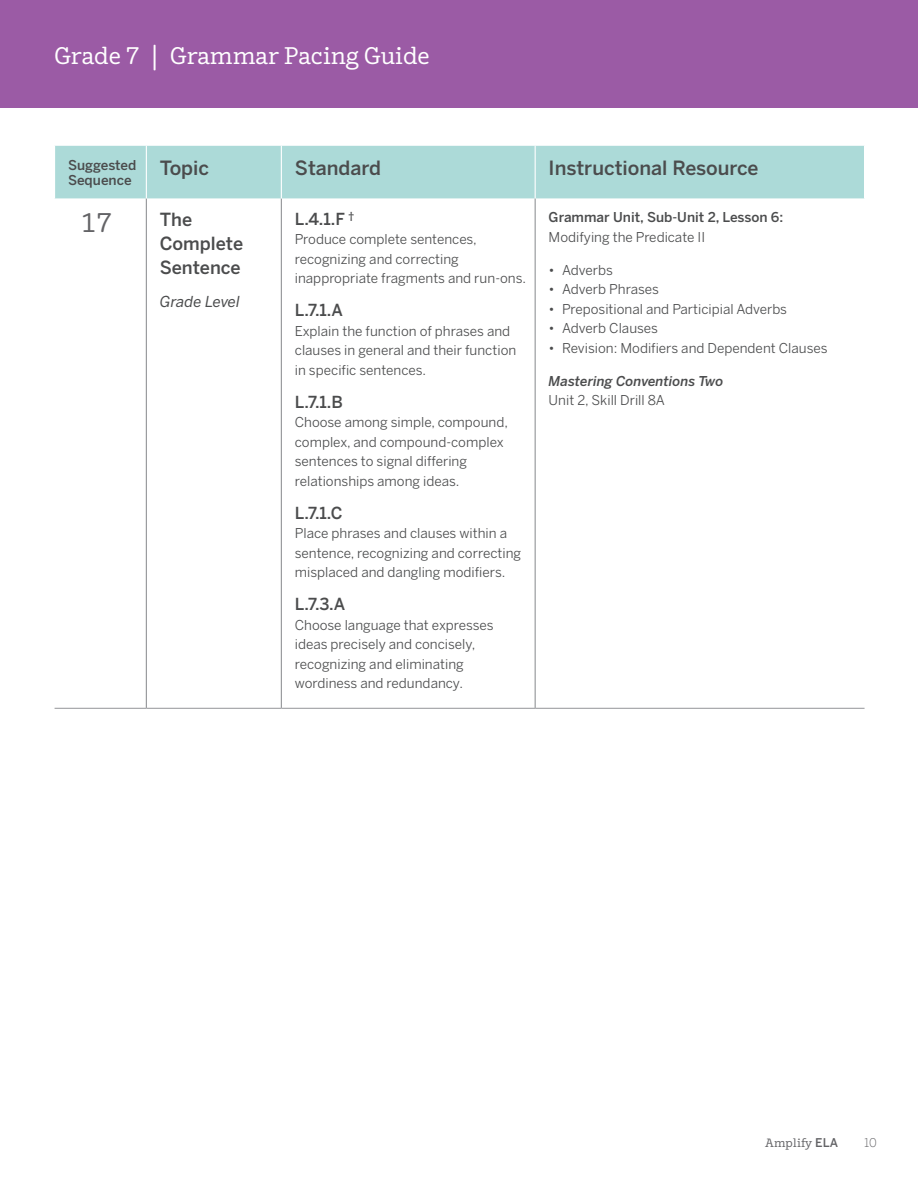
<style>
.page{position:relative;width:918px;height:1188px;background:#fff}
.page>*{position:absolute;margin:0;border:0;box-sizing:border-box;transform-origin:0 0}
.Number{font:27px "Amplify";color:#636366}
.t1{font:24px "Amplify";color:#fff}
.h2_Table_HeaderText{font:500 19.5px "Benton Sans";color:#4b4c4d}
.Table_Topic{font:500 18px/24px "Benton Sans";color:#4b4c4d}
.Standard_Text{font:500 16.5px "Benton Sans";color:#4b4c4d}
.Table_Topic-2{font:italic 15px "Benton Sans";letter-spacing:-.01em;color:#4b4c4d}
.Standard_Text-2{font:13.5px/19.5px "Benton Sans";color:#4b4c4d}
.Table_ResourceCol_1s{font:500 13.5px/19.5px "Benton Sans";color:#4b4c4d}
.Table_ResourceCol{font:italic 500 13.5px/19.5px "Benton Sans";color:#4b4c4d}
.h2_Table_HeaderText-2{font:500 13.5px/15px "Benton Sans";color:#4b4c4d}
.t2{font:12px "Amplify";letter-spacing:.02em;color:#636366}
.t3{font:300 12px "Benton Sans";color:#636366}
.s1{font-size:27px}
.s2{font-weight:400}
.s3{font-weight:400;font-style:normal}
.s4{font-family:"Benton Sans";font-weight:500}
</style>
<div class="page">
<div style="left:0;top:0;width:918px;height:108px;background:#9b5ba5"></div>
<div style="left:55px;top:146px;width:809px;height:52px;background:#acdad8"></div>
<hr style="left:146px;top:708px;width:135px;height:1px;background:#939598">
<hr style="left:281px;top:708px;width:254px;height:1px;background:#939598">
<hr style="left:535px;top:708px;width:330px;height:1px;background:#939598">
<hr style="left:535px;top:198px;width:1px;height:510px;background:#939598">
<hr style="left:146px;top:198px;width:1px;height:510px;background:#939598">
<hr style="left:281px;top:198px;width:1px;height:510px;background:#939598">
<hr style="left:281px;top:146px;width:1px;height:52px;background:#fff">
<hr style="left:535px;top:146px;width:1px;height:52px;background:#fff">
<hr style="left:146px;top:146px;width:1px;height:52px;background:#fff">
<hr style="left:55px;top:708px;width:91px;height:1px;background:#939598">
<h2 class="t1" style="left:54px;top:41px;width:377px">Grade 7 <span class="s1">|</span> Grammar Pacing Guide</h2>
<p class="h2_Table_HeaderText-2" style="left:68px;top:158px;width:70px">Suggested<br>Sequence</p>
<p class="h2_Table_HeaderText" style="left:160px;top:156px;width:51px">Topic</p>
<p class="h2_Table_HeaderText" style="left:295px;top:156px;width:88px">Standard</p>
<p class="h2_Table_HeaderText" style="left:549px;top:156px;width:211px">Instructional Resource</p>
<p class="Number" style="left:81px;top:206px;width:32px">17</p>
<p class="Table_Topic" style="left:160px;top:207px;width:85px">The<br>Complete<br>Sentence</p>
<p class="Table_Topic-2" style="left:160px;top:292px;width:81px">Grade Level</p>
<p class="Standard_Text" style="left:295px;top:208px;width:61px">L.4.1.F <sup>†</sup></p>
<p class="Standard_Text-2" style="left:295px;top:229px;width:233px">Produce complete sentences, recognizing and correcting inappropriate fragments and run-ons.</p>
<p class="Standard_Text" style="left:295px;top:300px;width:50px">L.7.1.A</p>
<p class="Standard_Text-2" style="left:295px;top:321px;width:223px">Explain the function of phrases and clauses in general and their function in specific sentences.</p>
<p class="Standard_Text" style="left:295px;top:391px;width:50px">L.7.1.B</p>
<p class="Standard_Text-2" style="left:295px;top:412px;width:215px">Choose among simple, compound, complex, and compound-complex sentences to signal differing relationships among ideas.</p>
<p class="Standard_Text" style="left:295px;top:502px;width:49px">L.7.1.C</p>
<p class="Standard_Text-2" style="left:295px;top:523px;width:228px">Place phrases and clauses within a sentence, recognizing and correcting misplaced and dangling modifiers.</p>
<p class="Standard_Text" style="left:295px;top:594px;width:52px">L.7.3.A</p>
<p class="Standard_Text-2" style="left:295px;top:615px;width:200px">Choose language that expresses ideas precisely and concisely, recognizing and eliminating wordiness and redundancy.</p>
<p class="Table_ResourceCol_1s" style="left:549px;top:208px;width:236px">Grammar Unit, Sub-Unit 2, Lesson 6:<br><span class="s2">Modifying the Predicate II</span></p>
<p class="Standard_Text-2" style="left:549px;top:260px;width:66px">• Adverbs</p>
<p class="Standard_Text-2" style="left:549px;top:280px;width:112px">• Adverb Phrases</p>
<p class="Standard_Text-2" style="left:549px;top:299px;width:240px">• Prepositional and Participial Adverbs</p>
<p class="Standard_Text-2" style="left:549px;top:319px;width:111px">• Adverb Clauses</p>
<p class="Standard_Text-2" style="left:549px;top:338px;width:280px">• Revision: Modifiers and Dependent Clauses</p>
<p class="Table_ResourceCol" style="left:549px;top:371px;width:176px">Mastering Conventions Two<br><span class="s3">Unit 2, Skill Drill 8A</span></p>
<p class="t2" style="left:765px;top:1136px;width:75px">Amplify <span class="s4">ELA</span></p>
<p class="t3" style="left:864px;top:1136px;width:14px">10</p>
</div>
